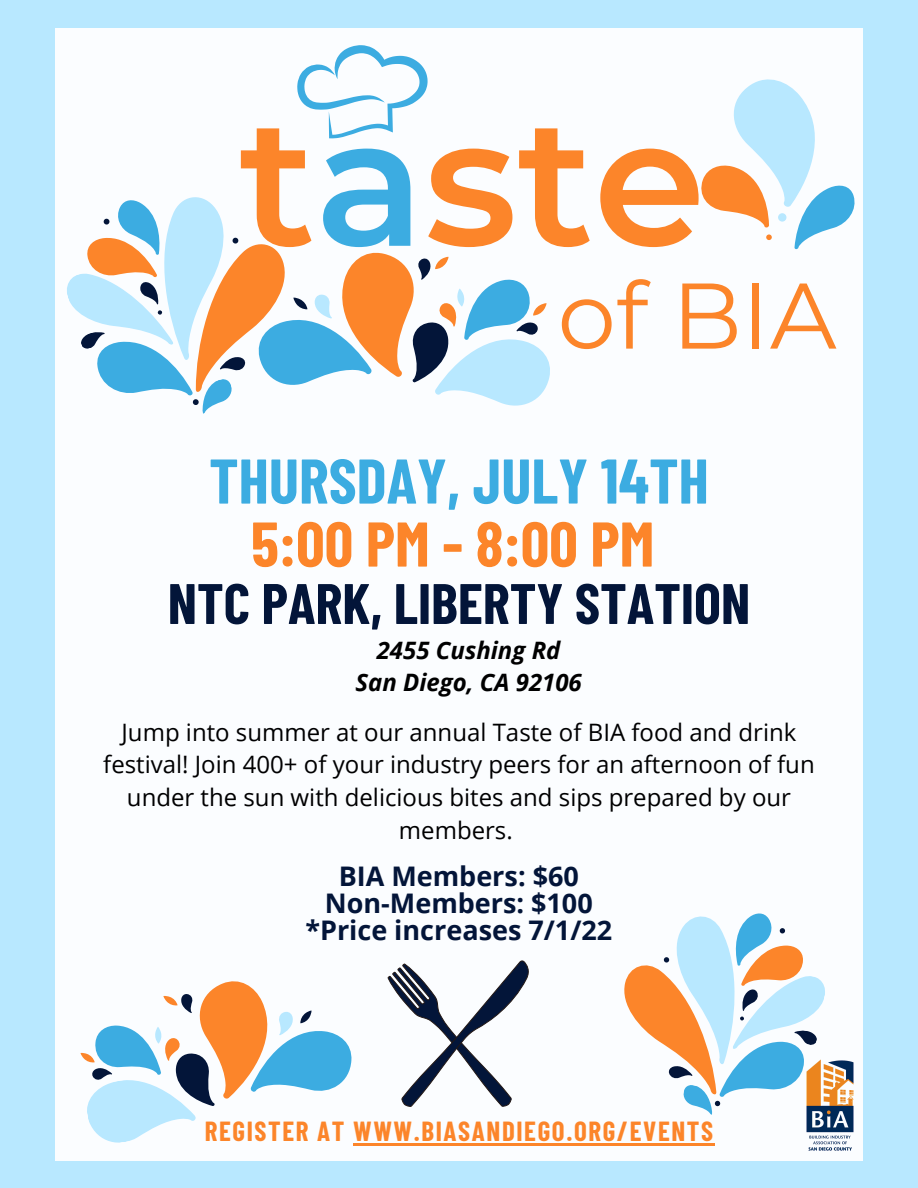
<style>
.page{position:relative;width:918px;height:1188px;background:#b8e8ff}
.page>*{position:absolute;margin:0;border:0;box-sizing:border-box;transform-origin:0 0}
.t1{font:600 180px "Montserrat";color:#fc852a}
.t2{font:93px "Montserrat";color:#fc852a}
.t3{font:700 63px "Barlow Condensed";color:#3cace1}
.t4{font:700 63px "Barlow Condensed";color:#fc852a}
.t5{font:700 57px "Barlow Condensed";color:#031539}
.t6{font:700 27px "Open Sans";color:#031539}
.t7{font:700 27px "Barlow Condensed";letter-spacing:.06em;color:#fc852a}
.t8{font:24px/32.7px "Open Sans";color:#000;text-align:center}
.t9{font:italic 700 24px "Open Sans";color:#000}
.s1{color:#3cace1}
</style>
<div class="page">
<div style="left:55px;top:28px;width:808px;height:1132px;background:#fff"></div>
<svg style="left:67px;top:197px;width:483px;height:217px"></svg>
<svg style="left:297px;top:45px;width:131px;height:93px"></svg>
<svg style="left:701px;top:79px;width:154px;height:170px"></svg>
<div style="left:778px;top:213px;width:8px;height:9px;background:#b8e8ff;border-radius:50%"></div>
<svg style="left:388px;top:961px;width:141px;height:146px"></svg>
<hr style="left:353px;top:1143px;width:362px;height:3px;background:#fc852a">
<svg style="left:624px;top:913px;width:201px;height:202px"></svg>
<svg style="left:81px;top:981px;width:271px;height:162px"></svg>
<img style="left:807px;top:1059px;width:47px;height:92px">
<p class="t1" style="left:239px;top:72px;width:468px">t<span class="s1">a</span>ste</p>
<p class="t2" style="left:558px;top:259px;width:281px">of BIA</p>
<p class="t3" style="left:209px;top:441px;width:501px">THURSDAY, JULY 14TH</p>
<p class="t4" style="left:251px;top:504px;width:405px">5:00 PM - 8:00 PM</p>
<p class="t5" style="left:168px;top:567px;width:584px">NTC PARK, LIBERTY STATION</p>
<p class="t9" style="left:377px;top:633px;width:185px">2455 Cushing Rd</p>
<p class="t9" style="left:355px;top:666px;width:228px">San Diego, CA 92106</p>
<p class="t8" style="left:103px;top:715px;width:713px">Jump into summer at our annual Taste of BIA food and drink festival! Join 400+ of your industry peers for an afternoon of fun under the sun with delicious bites and sips prepared by our members.</p>
<p class="t6" style="left:339px;top:857px;width:242px">BIA Members: $60</p>
<p class="t6" style="left:325px;top:884px;width:269px">Non-Members: $100</p>
<p class="t6" style="left:305px;top:911px;width:308px">*Price increases 7/1/22</p>
<p class="t7" style="left:205px;top:1114px;width:510px">REGISTER AT WWW.BIASANDIEGO.ORG/EVENTS</p>
</div>
